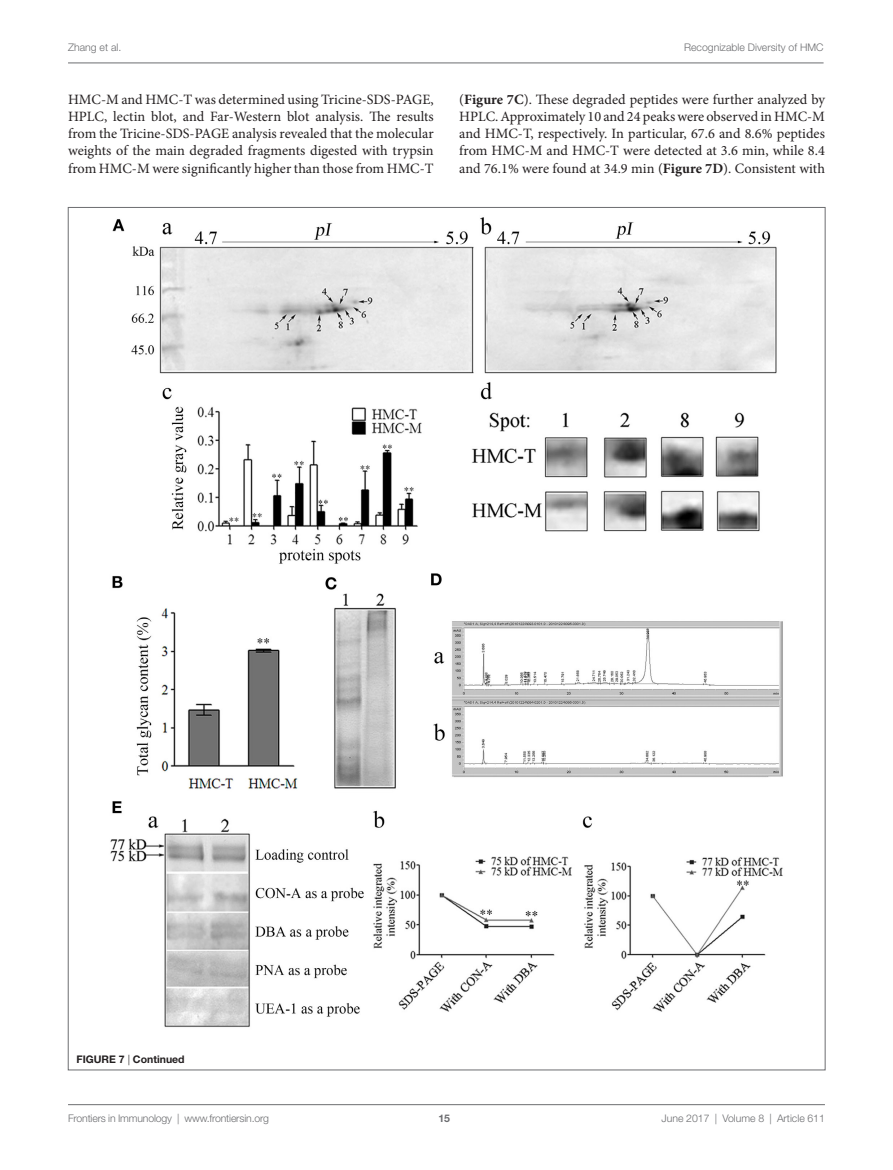
<style>
.page{position:relative;width:893px;height:1170px;background:#fff}
.page>*{position:absolute;margin:0;border:0;box-sizing:border-box;transform-origin:0 0}
.t1{font:14.25px/17.2px "Minion Pro";color:#231f20;text-align:justify}
.t2{font:300 10.5px "Helvetica Neue LT Std";color:#6c6d70}
.t3{font:700 10.5px "Helvetica Neue LT Std";color:#231f20}
.t4{font:700 10.5px "Helvetica Neue LT Std";color:#6c6d70}
.s1{font-weight:700}
.s2{font-weight:300}
</style>
<div class="page">
<img style="left:110px;top:217px;width:673px;height:810px">
<hr style="left:68px;top:1104px;width:757px;height:1px;background:#6c6d70">
<hr style="left:68px;top:63px;width:755px;height:1px;background:#6c6d70">
<p class="t2" style="left:68px;top:41px;width:55px">Zhang et al.</p>
<p class="t2" style="left:684px;top:41px;width:141px">Recognizable Diversity of HMC</p>
<p class="t1" style="left:68px;top:90px;width:367px">HMC-M and HMC-T was determined using Tricine-SDS-PAGE, HPLC, lectin blot, and Far-Western blot analysis. The results from the Tricine-SDS-PAGE analysis revealed that the molecular weights of the main degraded fragments digested with trypsin from HMC-M were significantly higher than those from HMC-T</p>
<p class="t1" style="left:459px;top:90px;width:367px">(<span class="s1">Figure 7C</span>). These degraded peptides were further analyzed by HPLC. Approximately 10 and 24 peaks were observed in HMC-M and HMC-T, respectively. In particular, 67.6 and 8.6% peptides from HMC-M and HMC-T were detected at 3.6 min, while 8.4 and 76.1% were found at 34.9 min (<span class="s1">Figure 7D</span>). Consistent with</p>
<p class="t3" style="left:77px;top:1052px;width:110px">Figure 7 <span class="s2">|</span> Continued</p>
<p class="t2" style="left:68px;top:1111px;width:203px">Frontiers in Immunology | www.frontiersin.org</p>
<p class="t2" style="left:662px;top:1111px;width:165px">June 2017 | Volume 8 | Article 611</p>
<p class="t4" style="left:439px;top:1111px;width:13px">15</p>
</div>
